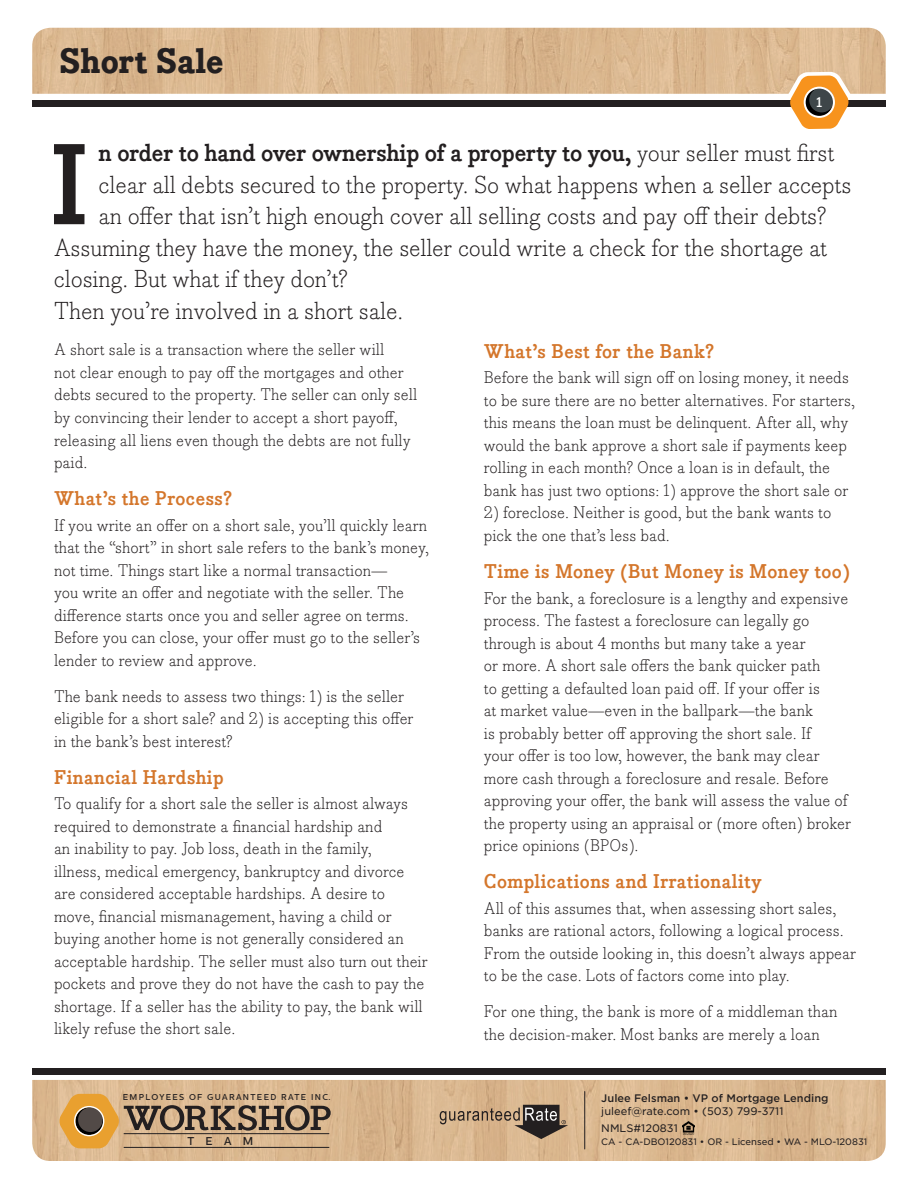
<style>
.page{position:relative;width:918px;height:1188px;background:#fff}
.page>*{position:absolute;margin:0;border:0;box-sizing:border-box;transform-origin:0 0}
.t1{font:700 112.5px "Bodoni Egyptian Pro";color:#231f20}
.t2{font:700 expanded 34.5px "Bodoni Egyptian Pro";color:#231f20}
.t3{font:300 24px "Bodoni Egyptian Pro";letter-spacing:-.01em;color:#231f20}
.t4{font:700 24px "Bodoni Egyptian Pro";letter-spacing:-.01em;color:#231f20}
.t5{font:700 19.5px "Bodoni Egyptian Pro";letter-spacing:.02em;color:#d4762b}
.t6{font:300 16.5px/22.5px "Bodoni Egyptian Pro";color:#231f20}
.t7{font:700 13.5px "Bodoni Egyptian Pro";color:#fff}
.t8{font:500 11.4px "Centrale Sans";color:#231f20}
.t9{font:10.5px/16.5px "Gotham S Sm";color:#231f20}
.t10{font:500 10.5px "Gotham S Sm";color:#231f20}
.t11{font:9px "Gotham S Sm";color:#231f20}
.t12{font:500 8.55px "Centrale Sans";letter-spacing:.155em;color:#231f20}
.s1{font-weight:300}
</style>
<div class="page">
<img style="left:32px;top:28px;width:854px;height:66px">
<div style="left:32px;top:100px;width:854px;height:7px;background:#231f20"></div>
<svg style="left:783px;top:71px;width:72px;height:58px"></svg>
<svg style="left:805px;top:88px;width:28px;height:28px"></svg>
<div style="left:809px;top:88px;width:25px;height:24px;background:#3e4649;border-radius:50%"></div>
<div style="left:804px;top:87px;width:31px;height:31px;border:2px solid #fff;border-radius:50%"></div>
<img style="left:32px;top:1080px;width:854px;height:81px">
<div style="left:32px;top:1069px;width:854px;height:6px;background:#231f20"></div>
<svg style="left:683px;top:1122px;width:11px;height:12px"></svg>
<svg style="left:440px;top:1105px;width:128px;height:34px;background:#a48b70"></svg>
<hr style="left:584px;top:1092px;width:1px;height:57px;background:#231f20">
<svg style="left:58px;top:1093px;width:273px;height:56px;background:#be9b71"></svg>
<svg style="left:75px;top:1107px;width:28px;height:28px"></svg>
<div style="left:78px;top:1107px;width:25px;height:25px;background:#524a47;border-radius:50%"></div>
<div style="left:74px;top:1106px;width:30px;height:30px;border:1px solid #fff;border-radius:50%"></div>
<hr style="left:124px;top:1133px;width:205px;height:1px;background:#231f20">
<hr style="left:124px;top:1147px;width:205px;height:1px;background:#231f20">
<h2 class="t2" style="left:59px;top:40px;width:166px">Short Sale</h2>
<p class="t7" style="left:817px;top:94px;width:7px">1</p>
<h1 class="t1" style="left:50px;top:116px;width:40px">I</h1>
<h3 class="t4" style="left:99px;top:138px;width:737px">n order to hand over ownership of a property to you, <span class="s1">your seller must first</span></h3>
<h3 class="t3" style="left:99px;top:170px;width:754px">clear all debts secured to the property. So what happens when a seller accepts</h3>
<h3 class="t3" style="left:99px;top:201px;width:729px">an offer that isn’t high enough cover all selling costs and pay off their debts?</h3>
<h3 class="t3" style="left:54px;top:233px;width:775px">Assuming they have the money, the seller could write a check for the shortage at</h3>
<h3 class="t3" style="left:54px;top:264px;width:295px">closing. But what if they don’t?</h3>
<h3 class="t3" style="left:54px;top:296px;width:351px">Then you’re involved in a short sale.</h3>
<p class="t6" style="left:54px;top:339px;width:365px">A short sale is a transaction where the seller will<br>not clear enough to pay off the mortgages and other debts secured to the property. The seller can only sell by convincing their lender to accept a short payoff, releasing all liens even though the debts are not fully paid.</p>
<p class="t5" style="left:54px;top:486px;width:179px">What’s the Process?</p>
<p class="t6" style="left:54px;top:514px;width:377px">If you write an offer on a short sale, you’ll quickly learn that the “short” in short sale refers to the bank’s money, not time. Things start like a normal transaction—<br>you write an offer and negotiate with the seller. The difference starts once you and seller agree on terms.<br>Before you can close, your offer must go to the seller’s lender to review and approve.</p>
<p class="t6" style="left:54px;top:685px;width:361px">The bank needs to assess two things: 1) is the seller eligible for a short sale? and 2) is accepting this offer in the bank’s best interest?</p>
<p class="t5" style="left:54px;top:765px;width:171px">Financial Hardship</p>
<p class="t6" style="left:54px;top:793px;width:375px">To qualify for a short sale the seller is almost always required to demonstrate a financial hardship and<br>an inability to pay. Job loss, death in the family,<br>illness, medical emergency, bankruptcy and divorce are considered acceptable hardships. A desire to move, financial mismanagement, having a child or buying another home is not generally considered an acceptable hardship. The seller must also turn out their pockets and prove they do not have the cash to pay the shortage. If a seller has the ability to pay, the bank will likely refuse the short sale.</p>
<p class="t5" style="left:484px;top:339px;width:232px">What’s Best for the Bank?</p>
<p class="t6" style="left:484px;top:367px;width:373px">Before the bank will sign off on losing money, it needs to be sure there are no better alternatives. For starters, this means the loan must be delinquent. After all, why would the bank approve a short sale if payments keep rolling in each month? Once a loan is in default, the bank has just two options: 1) approve the short sale or</p>
<p class="t6" style="left:484px;top:502px;width:349px">2) foreclose. Neither is good, but the bank wants to pick the one that’s less bad.</p>
<p class="t5" style="left:484px;top:559px;width:367px">Time is Money (But Money is Money too)</p>
<p class="t6" style="left:484px;top:587px;width:369px">For the bank, a foreclosure is a lengthy and expensive process. The fastest a foreclosure can legally go through is about 4 months but many take a year<br>or more. A short sale offers the bank quicker path<br>to getting a defaulted loan paid off. If your offer is<br>at market value—even in the ballpark—the bank<br>is probably better off approving the short sale. If<br>your offer is too low, however, the bank may clear more cash through a foreclosure and resale. Before approving your offer, the bank will assess the value of the property using an appraisal or (more often) broker price opinions (BPOs).</p>
<p class="t5" style="left:484px;top:869px;width:279px">Complications and Irrationality</p>
<p class="t6" style="left:484px;top:898px;width:374px">All of this assumes that, when assessing short sales, banks are rational actors, following a logical process.<br>From the outside looking in, this doesn’t always appear to be the case. Lots of factors come into play.</p>
<p class="t6" style="left:484px;top:1001px;width:355px">For one thing, the bank is more of a middleman than the decision-maker. Most banks are merely a loan</p>
<p class="t12" style="left:123px;top:1092px;width:209px">EMPLOYEES OF GUARANTEED RATE INC.</p>
<p class="t8" style="left:187px;top:1134px;width:68px">TEAM</p>
<p class="t10" style="left:601px;top:1091px;width:229px">Julee Felsman • VP of Mortgage Lending</p>
<p class="t9" style="left:601px;top:1103px;width:184px">juleef@rate.com • (503) 799-3711<br>NMLS#120831</p>
<p class="t11" style="left:601px;top:1136px;width:268px">CA - CA-DBO120831 • OR - Licensed • WA - MLO-120831</p>
</div>
